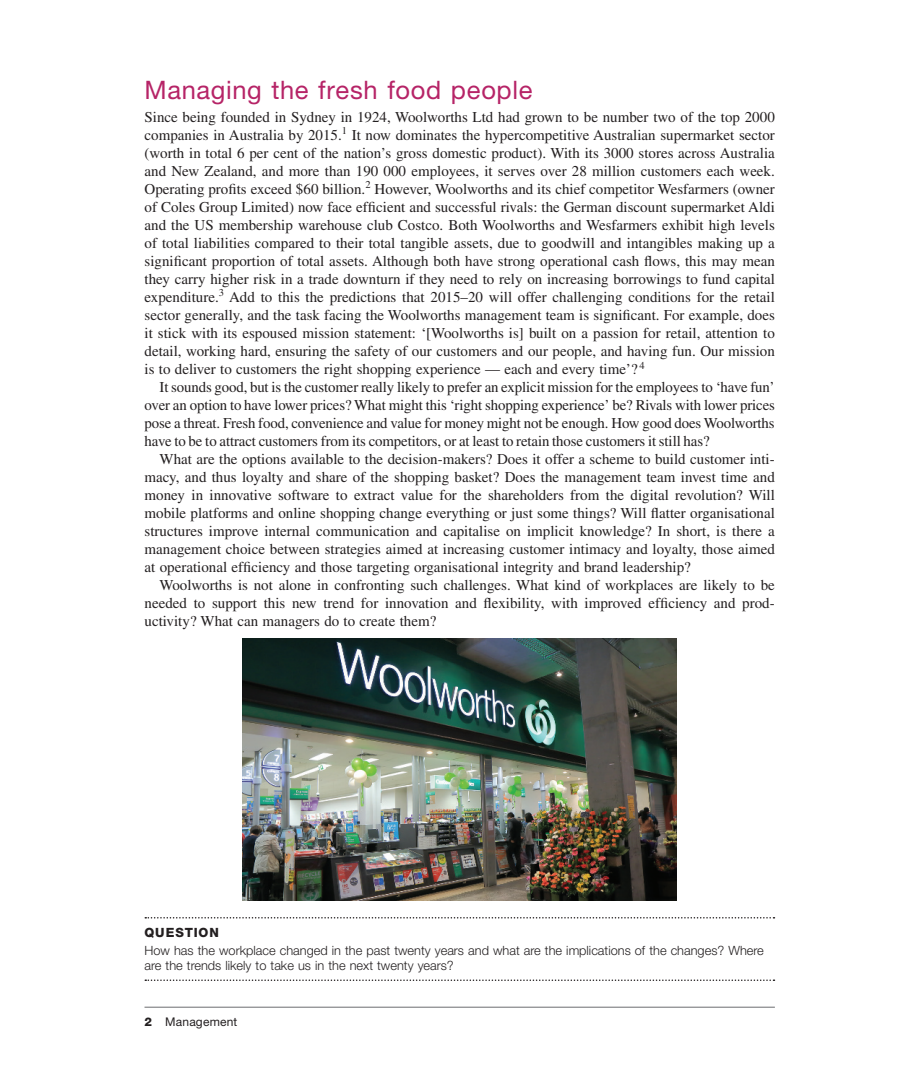
<style>
.page{position:relative;width:919px;height:1080px;background:#fff}
.page>*{position:absolute;margin:0;border:0;box-sizing:border-box;transform-origin:0 0}
.t1{font:25.5px "Helvetica Neue LT Std";letter-spacing:.025em;color:#b62467}
.t2{font:15px/18px "Times LT Std";color:#231f20;text-align:justify}
.t3{font:300 12.75px/15.8px "Helvetica Neue LT Std";color:#231f20}
.t4{font:800 12.75px "Helvetica Neue LT Std";letter-spacing:.07em;color:#231f20}
.t5{font:12px "Helvetica Neue LT Std";letter-spacing:.015em;color:#231f20}
.s1{font-weight:800}
</style>
<div class="page">
<hr style="left:144px;top:1007px;width:630px;height:1px;background:#6c6d70">
<img style="left:243px;top:639px;width:433px;height:261px">
<svg style="left:145px;top:917px;width:629px;height:2px"></svg>
<svg style="left:145px;top:980px;width:629px;height:1px"></svg>
<h1 class="t1" style="left:144px;top:75px;width:389px">Managing the fresh food people</h1>
<p class="t2" style="left:144px;top:108px;width:632px">Since being founded in Sydney in 1924, Woolworths Ltd had grown to be number two of the top 2000 companies in Australia by 2015.<sup>1</sup> It now dominates the hypercompetitive Australian supermarket sector (worth in total 6 per cent of the nation’s gross domestic product). With its 3000 stores across Australia and New Zealand, and more than 190 000 employees, it serves over 28 million customers each week.<br>Operating profits exceed $60 billion.<sup>2</sup> However, Woolworths and its chief competitor Wesfarmers (owner of Coles Group Limited) now face efficient and successful rivals: the German discount supermarket Aldi and the US membership warehouse club Costco. Both Woolworths and Wesfarmers exhibit high levels of total liabilities compared to their total tangible assets, due to goodwill and intangibles making up a significant proportion of total assets. Although both have strong operational cash flows, this may mean they carry higher risk in a trade downturn if they need to rely on increasing borrowings to fund capital expenditure.<sup>3</sup> Add to this the predictions that 2015–20 will offer challenging conditions for the retail sector generally, and the task facing the Woolworths management team is significant. For example, does it stick with its espoused mission statement: ‘[Woolworths is] built on a passion for retail, attention to detail, working hard, ensuring the safety of our customers and our people, and having fun. Our mission is to deliver to customers the right shopping experience — each and every time’? <sup>4</sup></p>
<p class="t2" style="left:144px;top:378px;width:632px;text-indent:15px">It sounds good, but is the customer really likely to prefer an explicit mission for the employees to ‘have fun’ over an option to have lower prices? What might this ‘right shopping experience’ be? Rivals with lower prices pose a threat. Fresh food, convenience and value for money might not be enough. How good does Woolworths have to be to attract customers from its competitors, or at least to retain those customers it still has?</p>
<p class="t2" style="left:144px;top:450px;width:632px;text-indent:15px">What are the options available to the decision‐makers? Does it offer a scheme to build customer inti&shy;macy, and thus loyalty and share of the shopping basket? Does the management team invest time and money in innovative software to extract value for the shareholders from the digital revolution? Will mobile platforms and online shopping change everything or just some things? Will flatter organisational structures improve internal communication and capitalise on implicit knowledge? In short, is there a management choice between strategies aimed at increasing customer intimacy and loyalty, those aimed at operational efficiency and those targeting organisational integrity and brand leadership?</p>
<p class="t2" style="left:144px;top:576px;width:631px;text-indent:15px">Woolworths is not alone in confronting such challenges. What kind of workplaces are likely to be needed to support this new trend for innovation and flexibility, with improved efficiency and prod&shy;uctivity? What can managers do to create them?</p>
<p class="t4" style="left:144px;top:925px;width:76px">QUESTION</p>
<p class="t3" style="left:144px;top:942px;width:620px">How has the workplace changed in the past twenty years and what are the implications of the changes? Where are the trends likely to take us in the next twenty years?</p>
<p class="t5" style="left:144px;top:1014px;width:94px"><span class="s1">2</span> Management</p>
</div>
